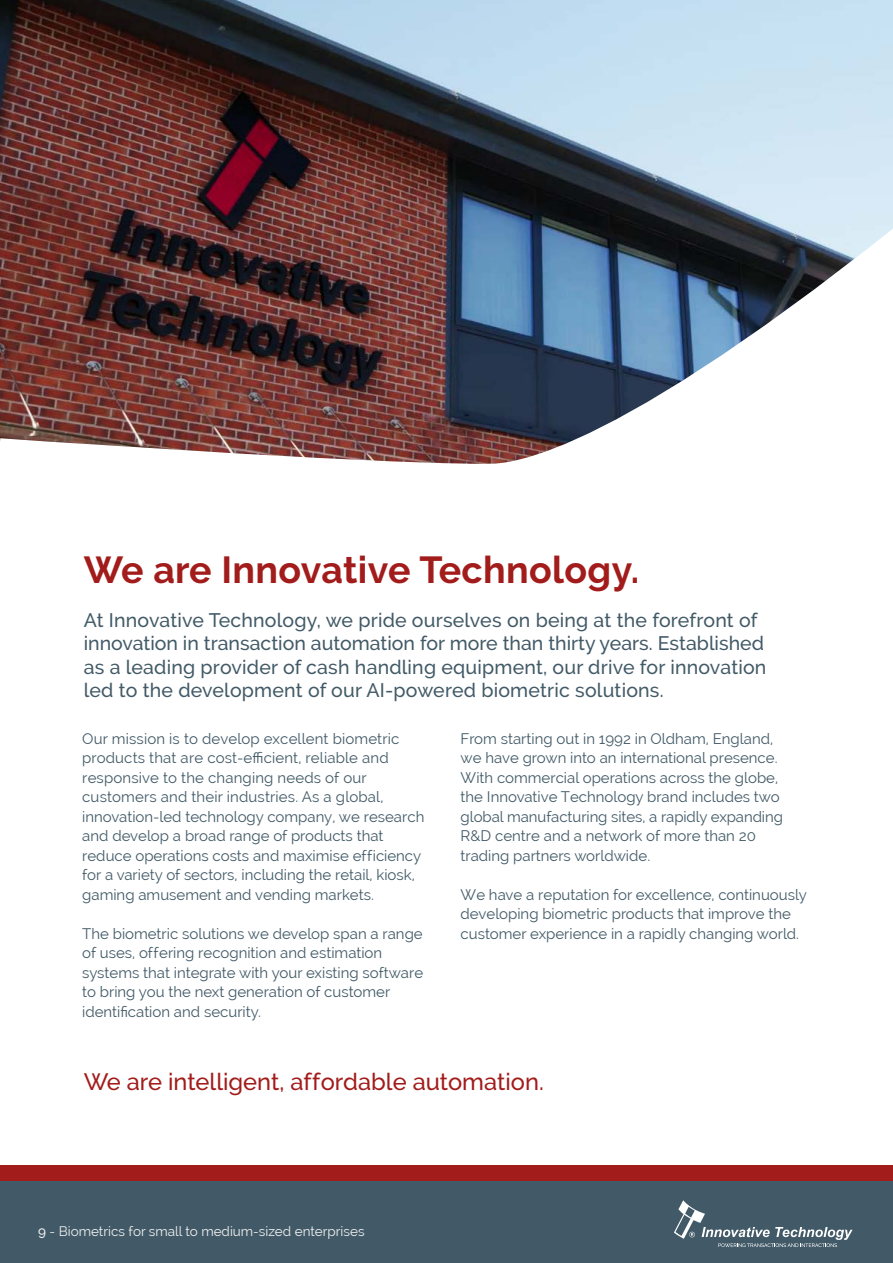
<style>
.page{position:relative;width:893px;height:1263px;background:#fff}
.page>*{position:absolute;margin:0;border:0;box-sizing:border-box;transform-origin:0 0}
.t1{font:700 37.5px "Raleway";letter-spacing:.01em;color:#a21c1b}
.t2{font:500 23.7px "Raleway";color:#a21c1b}
.t3{font:500 19.5px/23.4px "Raleway";letter-spacing:.01em;color:#425a67}
.t4{font:15px/19.5px "Raleway";color:#425a67}
.t5{font:13.5px "Raleway";color:#f0f0f0}
.s1{font-weight:500}
</style>
<div class="page">
<div style="left:0;top:1181px;width:893px;height:82px;background:#425a67"></div>
<div style="left:0;top:1165px;width:893px;height:16px;background:#a21c1b"></div>
<svg style="left:674px;top:1200px;width:179px;height:47px"></svg>
<svg style="left:0;top:0;width:893px;height:218px;background:#7f7b83"></svg>
<img style="left:0;top:218px;width:893px;height:246px">
<h1 class="t1" style="left:84px;top:548px;width:557px">We are Innovative Technology.</h1>
<p class="t3" style="left:84px;top:608px;width:684px">At Innovative Technology, we pride ourselves on being at the forefront of innovation in transaction automation for more than thirty years. Established as a leading provider of cash handling equipment, our drive for innovation led to the development of our AI-powered biometric solutions.</p>
<p class="t4" style="left:82px;top:729px;width:344px">Our mission is to develop excellent biometric products that are cost-efficient, reliable and responsive to the changing needs of our customers and their industries. As a global, innovation-led technology company, we research and develop a broad range of products that reduce operations costs and maximise efficiency for a variety of sectors, including the retail, kiosk, gaming amusement and vending markets.</p>
<p class="t4" style="left:82px;top:924px;width:342px">The biometric solutions we develop span a range of uses, offering recognition and estimation systems that integrate with your existing software to bring you the next generation of customer identification and security.</p>
<p class="t4" style="left:461px;top:729px;width:324px">From starting out in 1992 in Oldham, England, we have grown into an international presence.<br>With commercial operations across the globe, the Innovative Technology brand includes two global manufacturing sites, a rapidly expanding R&amp;D centre and a network of more than 20 trading partners worldwide.</p>
<p class="t4" style="left:461px;top:885px;width:348px">We have a reputation for excellence, continuously developing biometric products that improve the customer experience in a rapidly changing world.</p>
<h2 class="t2" style="left:84px;top:1067px;width:462px">We are intelligent, affordable automation.</h2>
<p class="t5" style="left:38px;top:1224px;width:328px"><span class="s1">9</span> - Biometrics for small to medium-sized enterprises</p>
</div>
